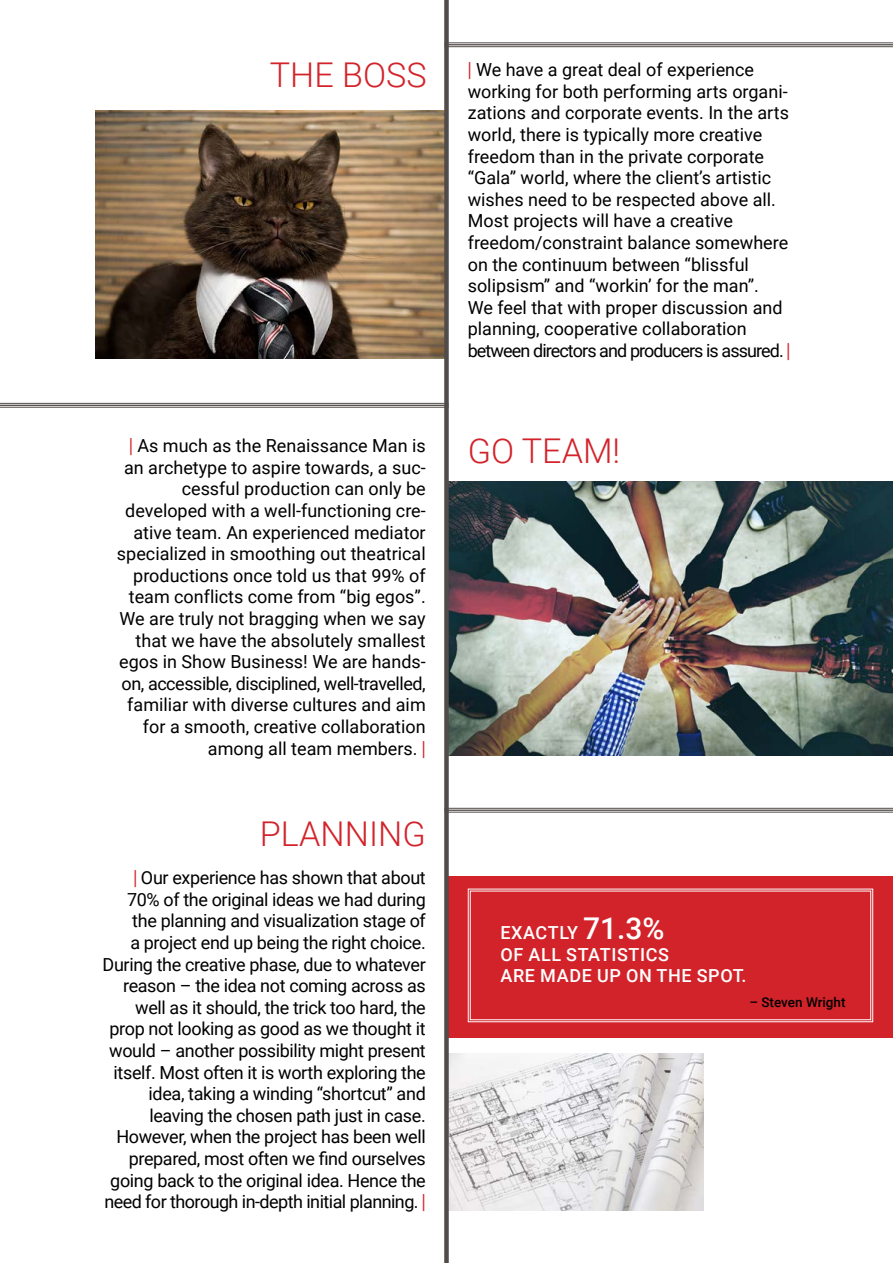
<style>
.page{position:relative;width:893px;height:1263px;background:#fff}
.page>*{position:absolute;margin:0;border:0;box-sizing:border-box;transform-origin:0 0}
.t1{font:300 34.2px "Roboto";color:#d2232a}
.t2{font:18px/21.6px "Roboto";color:#000}
.t3{font:18px "Roboto";letter-spacing:-.02em;color:#000}
.t4{font:500 18px/21.6px "Roboto";letter-spacing:.035em;color:#fff}
.t5{font:18px "Roboto";letter-spacing:-.025em;color:#000}
.t6{font:18px "Roboto";letter-spacing:-.03em;color:#000}
.t7{font:500 13.5px "Roboto";color:#000}
.s1{font-size:30px}
</style>
<div class="page">
<img style="left:95px;top:111px;width:349px;height:248px">
<img style="left:449px;top:482px;width:444px;height:273px">
<img style="left:449px;top:1054px;width:254px;height:157px">
<div style="left:447px;top:876px;width:446px;height:161px;background:#d2232a"></div>
<svg style="left:467px;top:888px;width:407px;height:135px"></svg>
<div style="left:470px;top:890px;width:401px;height:130px;border:1px solid #fff"></div>
<hr style="left:444px;top:43px;width:449px;height:1px;background:#514b49">
<hr style="left:444px;top:44px;width:449px;height:1px;background:#514b49">
<hr style="left:444px;top:46px;width:449px;height:1px;background:#514b49">
<hr style="left:444px;top:808px;width:449px;height:1px;background:#514b49">
<hr style="left:444px;top:809px;width:449px;height:2px;background:#514b49">
<hr style="left:444px;top:812px;width:449px;height:1px;background:#514b49">
<hr style="left:0;top:403px;width:449px;height:1px;background:#514b49">
<hr style="left:0;top:405px;width:449px;height:1px;background:#514b49">
<hr style="left:0;top:407px;width:449px;height:1px;background:#514b49">
<div style="left:444px;top:0;width:5px;height:1263px;background:#514b49"></div>
<h1 class="t1" style="left:270px;top:51px;width:158px">THE BOSS</h1>
<p class="t2" style="left:137px;top:434px;width:290px">As much as the Renaissance Man is</p>
<p class="t2" style="left:124px;top:456px;width:303px">an archetype to aspire towards, a suc-</p>
<p class="t2" style="left:182px;top:478px;width:245px">cessful production can only be</p>
<p class="t2" style="left:125px;top:499px;width:302px">developed with a well-functioning cre-</p>
<p class="t2" style="left:133px;top:521px;width:294px">ative team. An experienced mediator</p>
<p class="t2" style="left:117px;top:542px;width:310px">specialized in smoothing out theatrical</p>
<p class="t2" style="left:133px;top:564px;width:294px">productions once told us that 99% of</p>
<p class="t2" style="left:129px;top:586px;width:298px">team conflicts come from “big egos”.</p>
<p class="t2" style="left:120px;top:607px;width:308px">We are truly not bragging when we say</p>
<p class="t2" style="left:136px;top:629px;width:292px">that we have the absolutely smallest</p>
<p class="t2" style="left:119px;top:650px;width:308px">egos in Show Business! We are hands-</p>
<p class="t5" style="left:122px;top:671px;width:306px">on, accessible, disciplined, well-travelled,</p>
<p class="t2" style="left:127px;top:694px;width:300px">familiar with diverse cultures and aim</p>
<p class="t2" style="left:143px;top:715px;width:284px">for a smooth, creative collaboration</p>
<p class="t2" style="left:208px;top:737px;width:211px">among all team members.</p>
<h1 class="t1" style="left:260px;top:810px;width:167px">PLANNING</h1>
<p class="t3" style="left:141px;top:865px;width:286px">Our experience has shown that about</p>
<p class="t3" style="left:127px;top:887px;width:300px">70% of the original ideas we had during</p>
<p class="t3" style="left:132px;top:908px;width:295px">the planning and visualization stage of</p>
<p class="t3" style="left:130px;top:930px;width:297px">a project end up being the right choice.</p>
<p class="t3" style="left:103px;top:951px;width:325px">During the creative phase, due to whatever</p>
<p class="t3" style="left:123px;top:973px;width:304px">reason – the idea not coming across as</p>
<p class="t3" style="left:135px;top:995px;width:292px">well as it should, the trick too hard, the</p>
<p class="t3" style="left:109px;top:1016px;width:318px">prop not looking as good as we thought it</p>
<p class="t3" style="left:109px;top:1038px;width:318px">would – another possibility might present</p>
<p class="t3" style="left:114px;top:1059px;width:314px">itself. Most often it is worth exploring the</p>
<p class="t3" style="left:149px;top:1081px;width:279px">idea, taking a winding “shortcut” and</p>
<p class="t3" style="left:149px;top:1103px;width:278px">leaving the chosen path just in case.</p>
<p class="t3" style="left:116px;top:1124px;width:311px">However, when the project has been well</p>
<p class="t3" style="left:129px;top:1146px;width:299px">prepared, most often we find ourselves</p>
<p class="t3" style="left:110px;top:1167px;width:317px">going back to the original idea. Hence the</p>
<p class="t6" style="left:104px;top:1189px;width:316px">need for thorough in-depth initial planning.</p>
<p class="t2" style="left:468px;top:58px;width:323px;text-indent:8px">We have a great deal of experience working for both performing arts organi&shy;zations and corporate events. In the arts world, there is typically more creative freedom than in the private corporate “Gala” world, where the client’s artistic wishes need to be respected above all.<br>Most projects will have a creative freedom/constraint balance somewhere on the continuum between “blissful solipsism” and “workin’ for the man”.<br>We feel that with proper discussion and planning, cooperative collaboration between directors and producers is assured.</p>
<h1 class="t1" style="left:468px;top:427px;width:154px">GO TEAM!</h1>
<p class="t4" style="left:500px;top:921px;width:248px">EXACTLY <span class="s1">71.3%<br></span>OF ALL STATISTICS<br>ARE MADE UP ON THE SPOT.</p>
<p class="t7" style="left:749px;top:992px;width:98px">– STEVEN WRIGHT</p>
</div>
